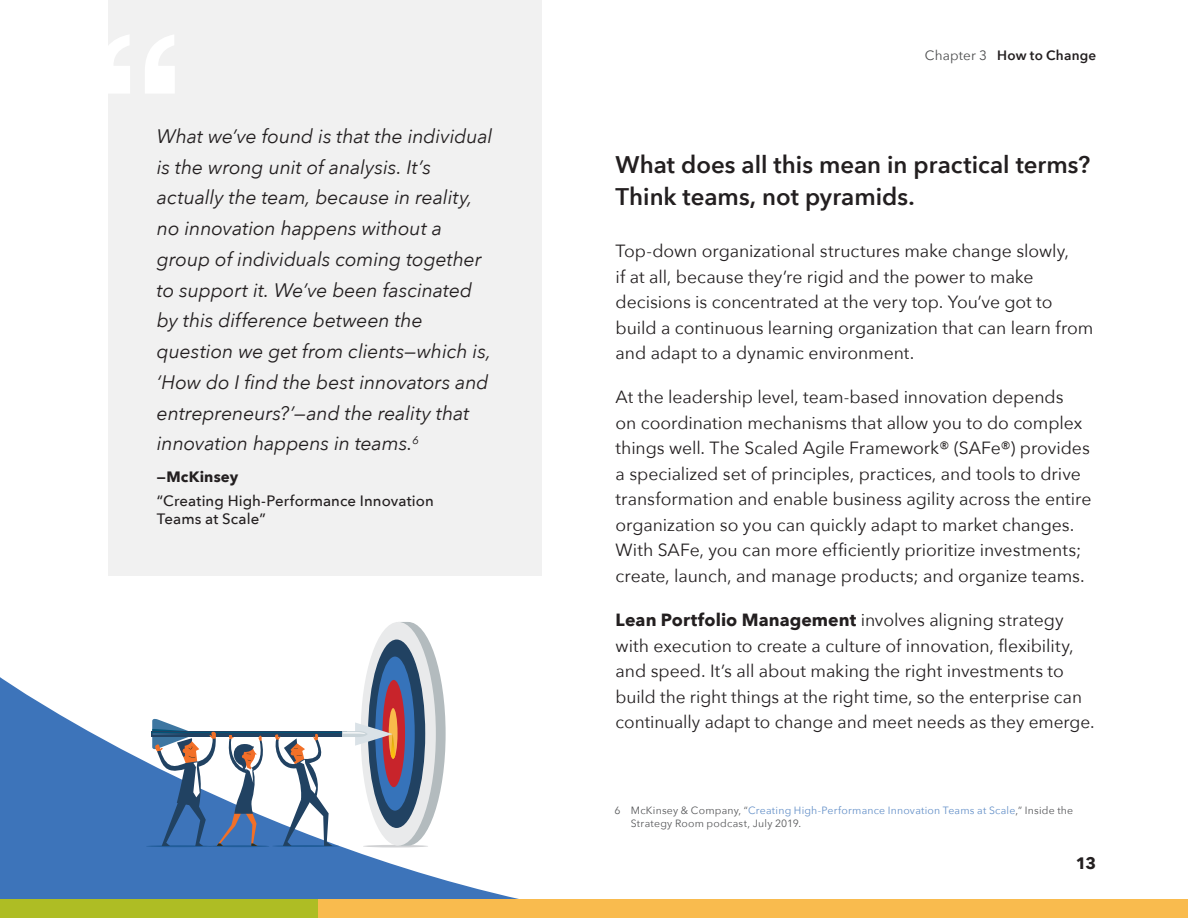
<style>
.page{position:relative;width:1188px;height:918px;background:#fff}
.page>*{position:absolute;margin:0;border:0;box-sizing:border-box;transform-origin:0 0}
.Chapter_Start{font:600 24px/31.5px "Avenir Next";color:#231f20}
.Pull_Quote{font:italic 19.5px/30.8px "Avenir Next";letter-spacing:-.005em;color:#231f20}
.Body_2{font:17.7px/25.5px "Avenir Next";letter-spacing:-.005em;color:#231f20}
.t1{font:700 16.5px "Avenir Next";color:#231f20}
.Pull_Quote-2{font:500 15px/24px "Avenir Next";letter-spacing:.005em;color:#231f20}
.Body{font:600 13.5px "Avenir Next";letter-spacing:.015em;color:#231f20}
.Footnote{font:10.5px/13.5px "Avenir Next";letter-spacing:.02em;color:#57585a}
.s1{font-weight:700}
.s2{font-weight:400;color:#4b4c4d}
.s3{color:#6490c8}
</style>
<div class="page">
<div style="left:108px;top:0;width:433px;height:576px;background:#f1f1f1"></div>
<svg style="left:145px;top:35px;width:30px;height:58px"></svg>
<svg style="left:108px;top:35px;width:22px;height:58px"></svg>
<svg style="left:0;top:677px;width:519px;height:222px;fill:#3d74ba"></svg>
<hr style="left:363px;top:845px;width:65px;height:3px;background:#d1d2d4;border-radius:50%">
<div style="left:151px;top:731px;width:195px;height:6px;background:#214262"></div>
<hr style="left:151px;top:732px;width:192px;height:1px;background:#035376">
<svg style="left:342px;top:622px;width:104px;height:224px"></svg>
<hr style="left:272px;top:845px;width:67px;height:2px;background:#215d9a;border-radius:50%">
<hr style="left:146px;top:845px;width:66px;height:2px;background:#215d9a;border-radius:50%">
<svg style="left:152px;top:718px;width:181px;height:129px"></svg>
<div style="left:318px;top:899px;width:870px;height:19px;background:#f9bb4e"></div>
<div style="left:0;top:899px;width:318px;height:19px;background:#aebd24"></div>
<p class="Pull_Quote" style="left:157px;top:120px;width:337px">What we’ve found is that the individual is the wrong unit of analysis. It’s actually the team, because in reality, no innovation happens without a group of individuals coming together to support it. We’ve been fascinated by this difference between the question we get from clients—which is, ‘How do I find the best innovators and entrepreneurs?’—and the reality that innovation happens in teams.<sup>6</sup></p>
<p class="Pull_Quote-2" style="left:157px;top:464px;width:278px"><span class="s1">—McKinsey<br></span>“Creating High-Performance Innovation</p>
<p class="Pull_Quote-2" style="left:157px;top:506px;width:110px">Teams at Scale”</p>
<p class="Body" style="left:925px;top:44px;width:173px"><span class="s2">Chapter 3</span> How to Change</p>
<p class="Chapter_Start" style="left:616px;top:148px;width:476px">What does all this mean in practical terms?<br>Think teams, not pyramids.</p>
<p class="Body_2" style="left:616px;top:237px;width:479px">Top-down organizational structures make change slowly,<br>if at all, because they’re rigid and the power to make decisions is concentrated at the very top. You’ve got to build a continuous learning organization that can learn from and adapt to a dynamic environment.</p>
<p class="Body_2" style="left:616px;top:384px;width:477px">At the leadership level, team-based innovation depends<br>on coordination mechanisms that allow you to do complex things well. The Scaled Agile Framework® (SAFe®) provides a specialized set of principles, practices, and tools to drive transformation and enable business agility across the entire organization so you can quickly adapt to market changes.<br>With SAFe, you can more efficiently prioritize investments; create, launch, and manage products; and organize teams.</p>
<p class="Body_2" style="left:616px;top:607px;width:480px"><span class="s1">Lean Portfolio Management</span> involves aligning strategy with execution to create a culture of innovation, flexibility, and speed. It’s all about making the right investments to build the right things at the right time, so the enterprise can continually adapt to change and meet needs as they emerge.</p>
<p class="Footnote" style="left:631px;top:803px;width:444px;text-indent:-16px">6 McKinsey &amp; Company, “<span class="s3">Creating High-Performance Innovation Teams at Scale</span>,” Inside the<br>Strategy Room podcast, July 2019.</p>
<p class="t1" style="left:1076px;top:849px;width:22px">13</p>
</div>
